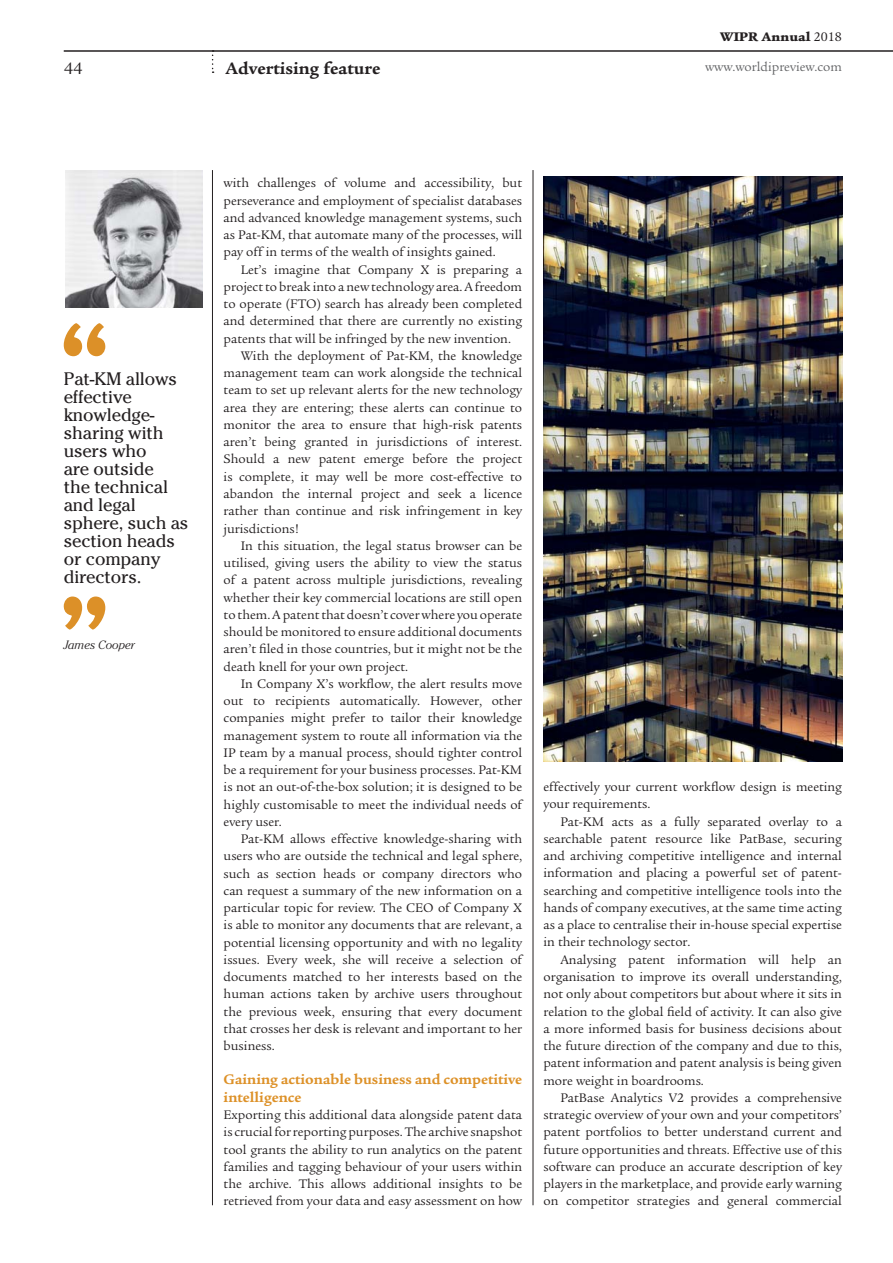
<style>
.page{position:relative;width:893px;height:1263px;background:#fff}
.page>*{position:absolute;margin:0;border:0;box-sizing:border-box;transform-origin:0 0}
.t1{font:18px/18px "Cheltenham";letter-spacing:-.01em;color:#231f20}
.t2{font:700 18px "Legacy Serif";color:#231f20}
.t3{font:18px "Legacy Serif";color:#231f20}
.t4{font:700 15px/17.2px "Legacy Serif";color:#dd9128}
.t5{font:13.5px/17.2px "Legacy Serif";color:#231f20;text-align:justify}
.t6{font:13.5px "Legacy Serif";color:#636466}
.t7{font:900 13.5px "Legacy Serif";color:#231f20}
.t8{font:italic 300 12px "Cheltenham";color:#231f20}
.s1{font-weight:400}
</style>
<div class="page">
<hr style="left:64px;top:50px;width:829px;height:2px;background:#231f20">
<svg style="left:212px;top:50px;width:2px;height:23px"></svg>
<hr style="left:533px;top:170px;width:1px;height:1035px;background:#231f20">
<hr style="left:212px;top:170px;width:1px;height:1035px;background:#231f20">
<svg style="left:64px;top:596px;width:41px;height:33px"></svg>
<svg style="left:64px;top:323px;width:41px;height:33px"></svg>
<img style="left:65px;top:170px;width:137px;height:137px">
<img style="left:543px;top:176px;width:299px;height:586px">
<p class="t7" style="left:720px;top:32px;width:123px">WIPR Annual <span class="s1">2018</span></p>
<h1 class="t2" style="left:225px;top:61px;width:156px">Advertising feature</h1>
<h1 class="t3" style="left:64px;top:61px;width:20px">44</h1>
<p class="t6" style="left:705px;top:62px;width:138px">www.worldipreview.com</p>
<h1 class="t1" style="left:64px;top:372px;width:126px">Pat-KM allows effective knowledge&shy;sharing with users who<br>are outside<br>the technical and legal sphere, such as section heads or company directors.</h1>
<p class="t8" style="left:64px;top:638px;width:72px">James Cooper</p>
<p class="t5" style="left:224px;top:176px;width:300px">with challenges of volume and accessibility, but perseverance and employment of specialist databases and advanced knowledge management systems, such as Pat-KM, that automate many of the processes, will pay off in terms of the wealth of insights gained.</p>
<p class="t5" style="left:241px;top:262px;width:283px">Let’s imagine that Company X is preparing a</p>
<p class="t5" style="left:224px;top:279px;width:300px">project to break into a new technology area. A freedom</p>
<p class="t5" style="left:224px;top:297px;width:300px">to operate (FTO) search has already been completed</p>
<p class="t5" style="left:224px;top:314px;width:300px">and determined that there are currently no existing</p>
<p class="t5" style="left:224px;top:331px;width:289px">patents that will be infringed by the new invention.</p>
<p class="t5" style="left:241px;top:348px;width:283px">With the deployment of Pat-KM, the knowledge</p>
<p class="t5" style="left:224px;top:366px;width:300px">management team can work alongside the technical</p>
<p class="t5" style="left:224px;top:383px;width:300px">team to set up relevant alerts for the new technology</p>
<p class="t5" style="left:224px;top:400px;width:300px">area they are entering; these alerts can continue to</p>
<p class="t5" style="left:224px;top:417px;width:300px">monitor the area to ensure that high-risk patents</p>
<p class="t5" style="left:224px;top:435px;width:300px">aren’t being granted in jurisdictions of interest.</p>
<p class="t5" style="left:224px;top:452px;width:300px">Should a new patent emerge before the project</p>
<p class="t5" style="left:224px;top:469px;width:300px">is complete, it may well be more cost-effective to</p>
<p class="t5" style="left:224px;top:486px;width:300px">abandon the internal project and seek a licence</p>
<p class="t5" style="left:224px;top:504px;width:300px">rather than continue and risk infringement in key</p>
<p class="t5" style="left:224px;top:521px;width:77px">jurisdictions!</p>
<p class="t5" style="left:241px;top:538px;width:283px">In this situation, the legal status browser can be</p>
<p class="t5" style="left:224px;top:555px;width:300px">utilised, giving users the ability to view the status</p>
<p class="t5" style="left:224px;top:573px;width:300px">of a patent across multiple jurisdictions, revealing</p>
<p class="t5" style="left:224px;top:590px;width:300px">whether their key commercial locations are still open</p>
<p class="t5" style="left:224px;top:607px;width:300px">to them. A patent that doesn’t cover where you operate</p>
<p class="t5" style="left:224px;top:624px;width:300px">should be monitored to ensure additional documents</p>
<p class="t5" style="left:224px;top:642px;width:300px">aren’t filed in those countries, but it might not be the</p>
<p class="t5" style="left:224px;top:659px;width:186px">death knell for your own project.</p>
<p class="t5" style="left:241px;top:676px;width:283px">In Company X’s workflow, the alert results move</p>
<p class="t5" style="left:224px;top:693px;width:300px">out to recipients automatically. However, other</p>
<p class="t5" style="left:224px;top:711px;width:300px">companies might prefer to tailor their knowledge</p>
<p class="t5" style="left:224px;top:728px;width:300px">management system to route all information via the</p>
<p class="t5" style="left:224px;top:745px;width:300px">IP team by a manual process, should tighter control</p>
<p class="t5" style="left:224px;top:762px;width:300px">be a requirement for your business processes. Pat-KM</p>
<p class="t5" style="left:224px;top:780px;width:300px">is not an out-of-the-box solution; it is designed to be</p>
<p class="t5" style="left:224px;top:797px;width:300px">highly customisable to meet the individual needs of</p>
<p class="t5" style="left:224px;top:814px;width:60px">every user.</p>
<p class="t5" style="left:241px;top:831px;width:283px">Pat-KM allows effective knowledge-sharing with</p>
<p class="t5" style="left:224px;top:849px;width:300px">users who are outside the technical and legal sphere,</p>
<p class="t5" style="left:224px;top:866px;width:300px">such as section heads or company directors who</p>
<p class="t5" style="left:224px;top:883px;width:300px">can request a summary of the new information on a</p>
<p class="t5" style="left:224px;top:900px;width:300px">particular topic for review. The CEO of Company X</p>
<p class="t5" style="left:224px;top:918px;width:300px">is able to monitor any documents that are relevant, a</p>
<p class="t5" style="left:224px;top:935px;width:300px">potential licensing opportunity and with no legality</p>
<p class="t5" style="left:224px;top:952px;width:300px">issues. Every week, she will receive a selection of</p>
<p class="t5" style="left:224px;top:969px;width:300px">documents matched to her interests based on the</p>
<p class="t5" style="left:224px;top:987px;width:300px">human actions taken by archive users throughout</p>
<p class="t5" style="left:224px;top:1004px;width:300px">the previous week, ensuring that every document</p>
<p class="t5" style="left:224px;top:1021px;width:300px">that crosses her desk is relevant and important to her</p>
<p class="t5" style="left:224px;top:1038px;width:53px">business.</p>
<p class="t4" style="left:224px;top:1072px;width:300px">Gaining actionable business and competitive intelligence</p>
<p class="t5" style="left:224px;top:1107px;width:300px">Exporting this additional data alongside patent data is crucial for reporting purposes. The archive snapshot tool grants the ability to run analytics on the patent families and tagging behaviour of your users within the archive. This allows additional insights to be retrieved from your data and easy assessment on how</p>
<p class="t5" style="left:543px;top:779px;width:300px">effectively your current workflow design is meeting your requirements.</p>
<p class="t5" style="left:543px;top:814px;width:300px;text-indent:17px">Pat-KM acts as a fully separated overlay to a searchable patent resource like PatBase, securing and archiving competitive intelligence and internal information and placing a powerful set of patent&shy;searching and competitive intelligence tools into the hands of company executives, at the same time acting as a place to centralise their in-house special expertise in their technology sector.</p>
<p class="t5" style="left:543px;top:952px;width:300px;text-indent:17px">Analysing patent information will help an organisation to improve its overall understanding, not only about competitors but about where it sits in relation to the global field of activity. It can also give a more informed basis for business decisions about the future direction of the company and due to this, patent information and patent analysis is being given more weight in boardrooms.</p>
<p class="t5" style="left:543px;top:1090px;width:300px;text-indent:17px">PatBase Analytics V2 provides a comprehensive strategic overview of your own and your competitors’ patent portfolios to better understand current and future opportunities and threats. Effective use of this software can produce an accurate description of key players in the marketplace, and provide early warning on competitor strategies and general commercial</p>
</div>
